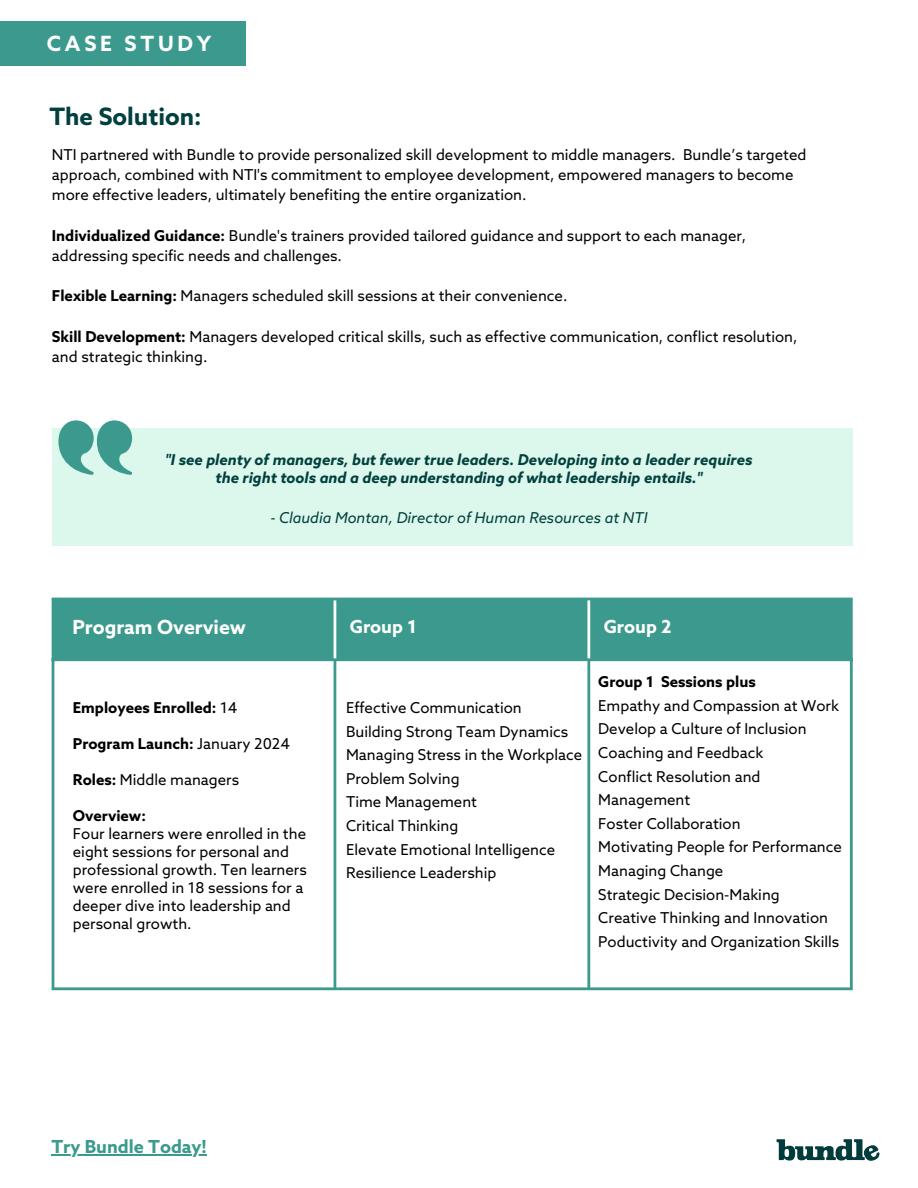
<style>
.page{position:relative;width:918px;height:1188px;background:#fff}
.page>*{position:absolute;margin:0;border:0;box-sizing:border-box;transform-origin:0 0}
.t1{font:700 24px "Azo Sans";color:#00403e}
.t2{font:700 21px "Azo Sans";letter-spacing:.18em;color:#fff}
.t3{font:700 19.5px "Azo Sans";color:#fff}
.t4{font:700 18px "Azo Sans";color:#3b9a8d}
.t5{font:700 18px "Azo Sans";color:#fff}
.t6{font:15px/18px "Azo Sans";color:#000}
.t7{font:italic 700 15px/18px "Azo Sans";color:#00403e;text-align:center}
.t8{font:700 15px "Azo Sans";color:#000}
.t9{font:italic 15px "Azo Sans";color:#00403e}
.s1{font-weight:700}
.s2{font-weight:400}
</style>
<div class="page">
<img style="left:776px;top:1139px;width:104px;height:22px">
<div style="left:54px;top:600px;width:796px;height:58px;background:#3b9a8d"></div>
<hr style="left:52px;top:600px;width:2px;height:387px;background:#3b9a8d">
<hr style="left:334px;top:661px;width:2px;height:326px;background:#3b9a8d">
<hr style="left:587px;top:661px;width:3px;height:326px;background:#3b9a8d">
<hr style="left:850px;top:600px;width:3px;height:387px;background:#3b9a8d">
<hr style="left:52px;top:598px;width:801px;height:2px;background:#3b9a8d">
<hr style="left:52px;top:658px;width:801px;height:3px;background:#3b9a8d">
<hr style="left:52px;top:987px;width:801px;height:3px;background:#3b9a8d">
<hr style="left:334px;top:600px;width:2px;height:58px;background:#fff">
<hr style="left:587px;top:600px;width:3px;height:58px;background:#fff">
<div style="left:0;top:21px;width:245px;height:45px;background:#3b9a8d"></div>
<div style="left:52px;top:429px;width:800px;height:117px;background:#dcf7eb"></div>
<svg style="left:59px;top:420px;width:74px;height:55px"></svg>
<hr style="left:51px;top:1155px;width:156px;height:1px;background:#3b9a8d">
<p class="t2" style="left:47px;top:33px;width:166px">CASE STUDY</p>
<h1 class="t1" style="left:50px;top:104px;width:153px">The Solution:</h1>
<p class="t6" style="left:52px;top:145px;width:756px;line-height:20.2px">NTI partnered with Bundle to provide personalized skill development to middle managers. Bundle’s targeted approach, combined with NTI's commitment to employee development, empowered managers to become more effective leaders, ultimately benefiting the entire organization.</p>
<p class="t6" style="left:52px;top:226px;width:696px;line-height:20.2px"><span class="s1">Individualized Guidance:</span> Bundle's trainers provided tailored guidance and support to each manager, addressing specific needs and challenges.</p>
<p class="t6" style="left:52px;top:288px;width:517px"><span class="s1">Flexible Learning:</span> Managers scheduled skill sessions at their convenience.</p>
<p class="t6" style="left:52px;top:328px;width:747px;line-height:20.2px"><span class="s1">Skill Development:</span> Managers developed critical skills, such as effective communication, conflict resolution, and strategic thinking.</p>
<p class="t7" style="left:165px;top:452px;width:589px">"I see plenty of managers, but fewer true leaders. Developing into a leader requires the right tools and a deep understanding of what leadership entails."</p>
<p class="t9" style="left:270px;top:510px;width:379px">- Claudia Montan, Director of Human Resources at NTI</p>
<p class="t3" style="left:73px;top:617px;width:175px">Program Overview</p>
<p class="t5" style="left:350px;top:617px;width:68px">Group 1</p>
<p class="t5" style="left:604px;top:617px;width:69px">Group 2</p>
<p class="t8" style="left:73px;top:700px;width:166px">Employees Enrolled: <span class="s2">14</span></p>
<p class="t8" style="left:73px;top:736px;width:219px">Program Launch: <span class="s2">January 2024</span></p>
<h4 class="t6" style="left:73px;top:772px;width:168px"><span class="s1">Roles:</span> Middle managers</h4>
<p class="t8" style="left:73px;top:808px;width:75px">Overview:</p>
<p class="t6" style="left:73px;top:826px;width:236px">Four learners were enrolled in the eight sessions for personal and professional growth. Ten learners were enrolled in 18 sessions for a deeper dive into leadership and personal growth.</p>
<p class="t6" style="left:346px;top:700px;width:177px">Effective Communication</p>
<p class="t6" style="left:346px;top:723px;width:224px">Building Strong Team Dynamics</p>
<p class="t6" style="left:346px;top:747px;width:238px">Managing Stress in the Workplace</p>
<p class="t6" style="left:346px;top:771px;width:115px">Problem Solving</p>
<p class="t6" style="left:346px;top:794px;width:133px">Time Management</p>
<p class="t6" style="left:346px;top:818px;width:114px">Critical Thinking</p>
<p class="t6" style="left:346px;top:842px;width:211px">Elevate Emotional Intelligence</p>
<h3 class="t6" style="left:346px;top:865px;width:152px">Resilience Leadership</h3>
<p class="t8" style="left:598px;top:674px;width:159px">Group 1 Sessions plus</p>
<p class="t6" style="left:598px;top:698px;width:242px">Empathy and Compassion at Work</p>
<p class="t6" style="left:598px;top:721px;width:210px">Develop a Culture of Inclusion</p>
<p class="t6" style="left:598px;top:745px;width:167px">Coaching and Feedback</p>
<p class="t6" style="left:598px;top:766px;width:164px;line-height:23.7px">Conflict Resolution and<br>Management</p>
<p class="t6" style="left:598px;top:816px;width:144px">Foster Collaboration</p>
<p class="t6" style="left:598px;top:839px;width:245px">Motivating People for Performance</p>
<p class="t6" style="left:598px;top:863px;width:127px">Managing Change</p>
<p class="t6" style="left:598px;top:887px;width:183px">Strategic Decision-Making</p>
<p class="t6" style="left:598px;top:910px;width:231px">Creative Thinking and Innovation</p>
<p class="t6" style="left:598px;top:934px;width:243px">Poductivity and Organization Skills</p>
<p class="t4" style="left:51px;top:1138px;width:157px">Try Bundle Today!</p>
</div>
